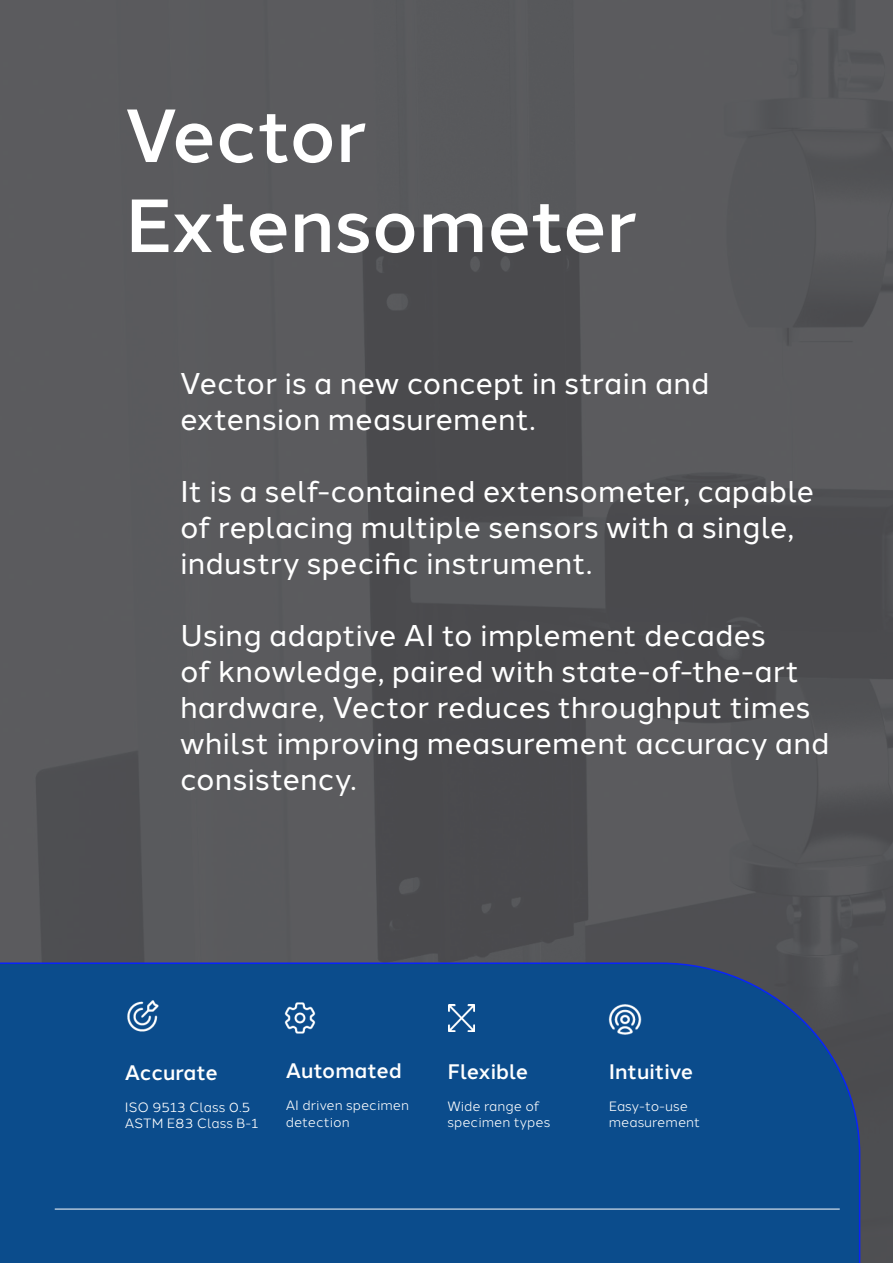
<style>
.page{position:relative;width:893px;height:1263px;background:#fff}
.page>*{position:absolute;margin:0;border:0;box-sizing:border-box;transform-origin:0 0}
.t1{font:500 75px "Halcom";color:#fff}
.t2{font:30px/36px "Halcom";letter-spacing:.005em;color:#fff}
.t3{font:500 21px "Halcom";color:#fff}
.t4{font:13.5px/16.2px "Halcom";color:#fff}
</style>
<div class="page">
<img style="left:0;top:0;width:893px;height:1263px">
<div style="left:0;top:962px;width:861px;height:301px;background:#0b4c8c"></div>
<hr style="left:55px;top:1209px;width:785px;height:1px;background:#fff">
<img style="left:120px;top:994px;width:50px;height:50px">
<img style="left:448px;top:1004px;width:27px;height:27px">
<img style="left:272px;top:991px;width:55px;height:55px">
<img style="left:595px;top:991px;width:55px;height:53px">
<p class="t1" style="left:125px;top:76px;width:243px">Vector</p>
<p class="t1" style="left:125px;top:166px;width:514px">Extensometer</p>
<p class="t2" style="left:180px;top:363px;width:531px">Vector is a new concept in strain and extension measurement.</p>
<p class="t2" style="left:180px;top:471px;width:636px">It is a self-contained extensometer, capable of replacing multiple sensors with a single, industry specific instrument.</p>
<p class="t2" style="left:180px;top:615px;width:651px">Using adaptive AI to implement decades<br>of knowledge, paired with state-of-the-art hardware, Vector reduces throughput times whilst improving measurement accuracy and consistency.</p>
<p class="t3" style="left:125px;top:1055px;width:94px">Accurate</p>
<p class="t4" style="left:125px;top:1098px;width:127px">ISO 9513 Class 0.5</p>
<p class="t4" style="left:125px;top:1114px;width:135px">ASTM E83 Class B-1</p>
<p class="t3" style="left:286px;top:1054px;width:118px">Automated</p>
<p class="t4" style="left:286px;top:1096px;width:125px">AI driven specimen detection</p>
<p class="t3" style="left:447px;top:1054px;width:82px">Flexible</p>
<p class="t4" style="left:447px;top:1097px;width:104px">Wide range of specimen types</p>
<p class="t3" style="left:609px;top:1054px;width:86px">Intuitive</p>
<p class="t4" style="left:609px;top:1097px;width:93px">Easy-to-use measurement</p>
</div>
